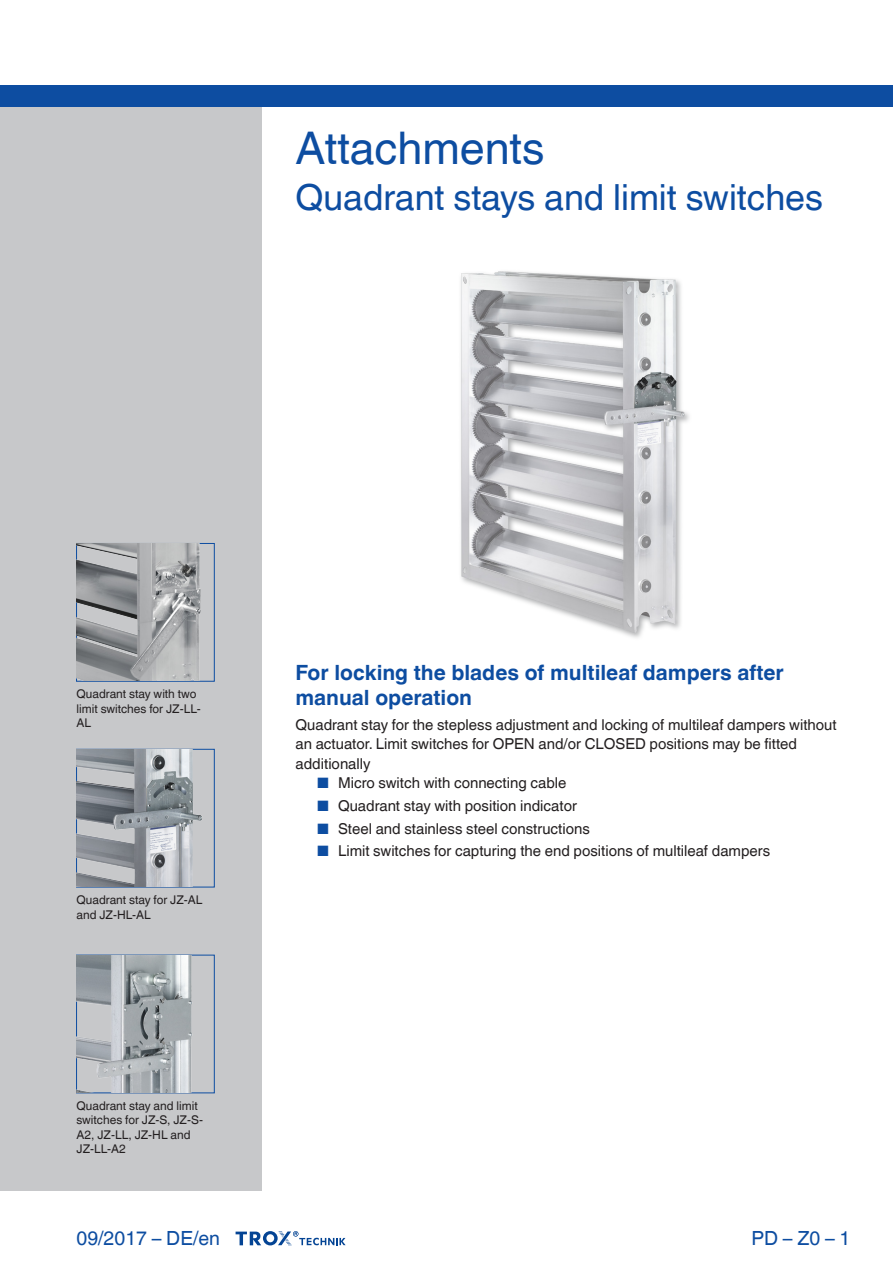
<style>
.page{position:relative;width:893px;height:1263px;background:#fff}
.page>*{position:absolute;margin:0;border:0;box-sizing:border-box;transform-origin:0 0}
.leaflet_head1{font:45px "TROX Helvetica";color:#0d4da1}
.Standard_oben_links{font:36px "TROX Helvetica";color:#0d4da1}
.leaflet_intro_descr{font:700 21px/25.5px "TROX Helvetica";color:#0d4da1}
.country{font:19.5px "TROX Helvetica";color:#0d4da1}
.pagina_li-re{font:19.5px "TROX Helvetica";color:#0d4da1}
.leaflet_intro_descr-2{font:15px/19.5px "TROX Helvetica";color:#231f20}
.leaflet_frontpage_pi{font:12px/14.4px "TROX Helvetica";color:#231f20}
.s1{color:#0d4da1}
</style>
<div class="page">
<div style="left:0;top:106px;width:261px;height:1084px;background:#c7c8ca"></div>
<div style="left:0;top:85px;width:893px;height:21px;background:#0d4da1"></div>
<div style="left:76px;top:543px;width:139px;height:139px;border:1px solid #0d4da1"></div>
<img style="left:77px;top:544px;width:137px;height:137px">
<div style="left:76px;top:749px;width:139px;height:138px;border:1px solid #0d4da1"></div>
<img style="left:77px;top:750px;width:137px;height:137px">
<div style="left:76px;top:955px;width:139px;height:138px;border:1px solid #0d4da1"></div>
<img style="left:77px;top:955px;width:137px;height:137px">
<svg style="left:236px;top:1231px;width:110px;height:15px"></svg>
<img style="left:461px;top:271px;width:228px;height:367px">
<p class="leaflet_head1" style="left:296px;top:122px;width:250px">Attachments</p>
<p class="Standard_oben_links" style="left:296px;top:176px;width:529px">Quadrant stays and limit switches</p>
<p class="leaflet_frontpage_pi" style="left:77px;top:687px;width:126px">Quadrant stay with two limit switches for JZ-LL-<br>AL</p>
<p class="leaflet_frontpage_pi" style="left:77px;top:893px;width:127px">Quadrant stay for JZ-AL and JZ-HL-AL</p>
<p class="leaflet_frontpage_pi" style="left:77px;top:1099px;width:128px">Quadrant stay and limit switches for JZ-S, JZ-S-<br>A2, JZ-LL, JZ-HL and<br>JZ-LL-A2</p>
<p class="country" style="left:77px;top:1227px;width:145px">09/2017 – DE/en</p>
<p class="leaflet_intro_descr" style="left:296px;top:660px;width:490px">For locking the blades of multileaf dampers after manual operation</p>
<p class="leaflet_intro_descr-2" style="left:296px;top:715px;width:543px">Quadrant stay for the stepless adjustment and locking of multileaf dampers without an actuator. Limit switches for OPEN and/or CLOSED positions may be fitted additionally</p>
<p class="leaflet_intro_descr-2" style="left:317px;top:773px;width:251px"><span class="s1">■</span> Micro switch with connecting cable</p>
<p class="leaflet_intro_descr-2" style="left:317px;top:796px;width:262px"><span class="s1">■</span> Quadrant stay with position indicator</p>
<p class="leaflet_intro_descr-2" style="left:317px;top:819px;width:275px"><span class="s1">■</span> Steel and stainless steel constructions</p>
<p class="leaflet_intro_descr-2" style="left:317px;top:841px;width:455px"><span class="s1">■</span> Limit switches for capturing the end positions of multileaf dampers</p>
<p class="pagina_li-re" style="left:751px;top:1227px;width:100px">PD – Z0 – 1</p>
</div>
